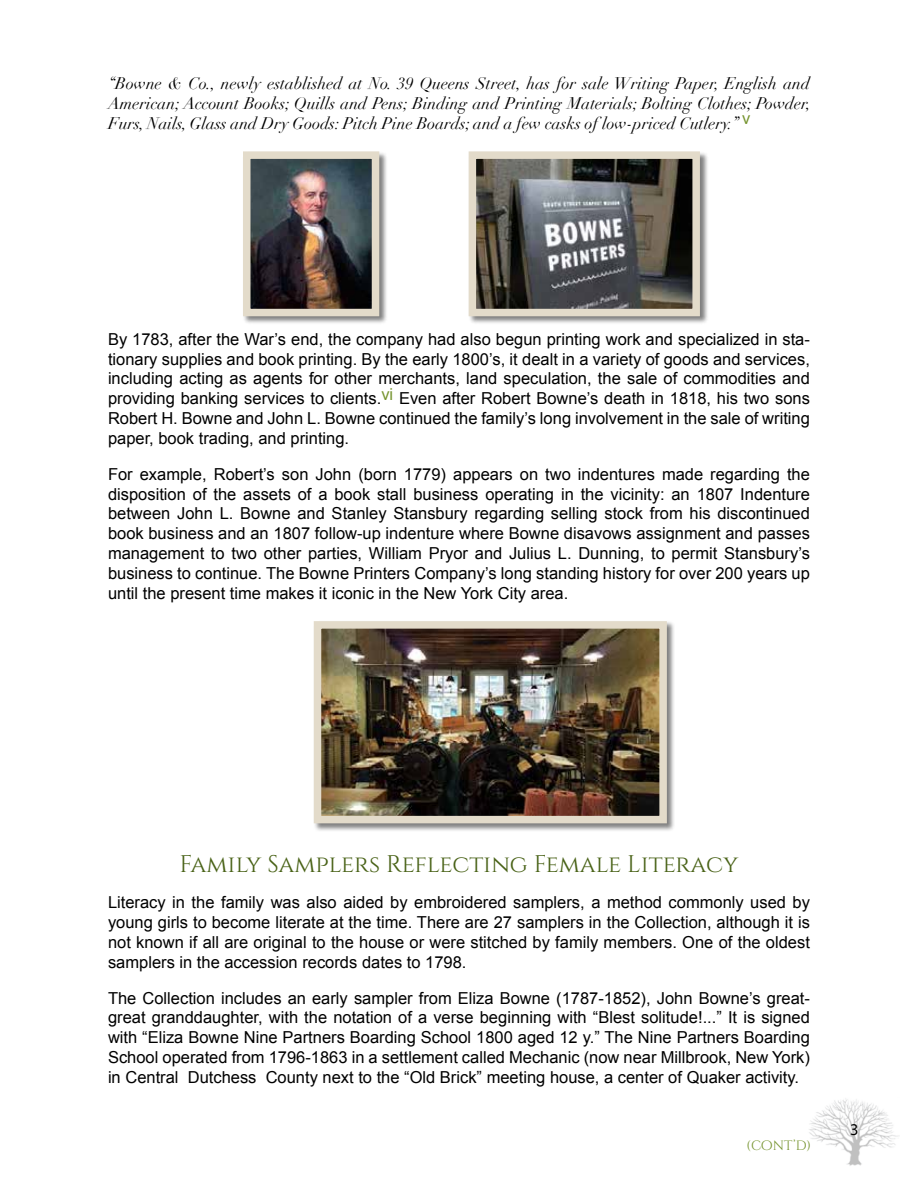
<style>
.page{position:relative;width:918px;height:1188px;background:#fff}
.page>*{position:absolute;margin:0;border:0;box-sizing:border-box;transform-origin:0 0}
.t1{font:24px "Cinzel";color:#496217}
.t2{font:16.5px/19.8px "Arial";color:#000;text-align:justify}
.t3{font:italic 16.5px/19.8px "Didot";color:#000;text-align:justify}
.t4{font:16.5px "Myriad Pro";color:#000}
.t5{font:13.5px "Cinzel Decorative";color:#76942f}
</style>
<div class="page">
<img style="left:809px;top:1098px;width:90px;height:68px">
<div style="left:242px;top:151px;width:146px;height:174px;background:#000;opacity:.5"></div>
<img style="left:252px;top:160px;width:118px;height:147px">
<div style="left:243px;top:151px;width:136px;height:165px;border:8px solid #e3dbca"></div>
<div style="left:468px;top:151px;width:240px;height:174px;background:#000;opacity:.5"></div>
<img style="left:478px;top:160px;width:213px;height:147px">
<div style="left:469px;top:151px;width:231px;height:165px;border:8px solid #e3dbca"></div>
<div style="left:313px;top:620px;width:362px;height:212px;background:#000;opacity:.5"></div>
<img style="left:323px;top:630px;width:335px;height:184px">
<div style="left:314px;top:621px;width:353px;height:202px;border:8px solid #e3dbca"></div>
<p class="t3" style="left:108px;top:74px;width:704px">“Bowne &amp; Co., newly established at No. 39 Queens Street, has for sale Writing Paper, English and American; Account Books; Quills and Pens; Binding and Printing Materials; Bolting Clothes; Powder, Furs, Nails, Glass and Dry Goods: Pitch Pine Boards; and a few casks of low-priced Cutlery.” <sup>v</sup></p>
<p class="t2" style="left:108px;top:329px;width:704px">By 1783, after the War’s end, the company had also begun printing work and specialized in sta&shy;tionary supplies and book printing. By the early 1800’s, it dealt in a variety of goods and services, including acting as agents for other merchants, land speculation, the sale of commodities and providing banking services to clients.<sup>vi</sup> Even after Robert Bowne’s death in 1818, his two sons Robert H. Bowne and John L. Bowne continued the family’s long involvement in the sale of writing paper, book trading, and printing.</p>
<p class="t2" style="left:108px;top:464px;width:704px">For example, Robert’s son John (born 1779) appears on two indentures made regarding the disposition of the assets of a book stall business operating in the vicinity: an 1807 Indenture between John L. Bowne and Stanley Stansbury regarding selling stock from his discontinued book business and an 1807 follow-up indenture where Bowne disavows assignment and passes management to two other parties, William Pryor and Julius L. Dunning, to permit Stansbury’s business to continue. The Bowne Printers Company’s long standing history for over 200 years up until the present time makes it iconic in the New York City area.</p>
<h1 class="t1" style="left:180px;top:850px;width:560px">Family Samplers Reflecting Female Literacy</h1>
<p class="t2" style="left:108px;top:893px;width:703px">Literacy in the family was also aided by embroidered samplers, a method commonly used by young girls to become literate at the time. There are 27 samplers in the Collection, although it is not known if all are original to the house or were stitched by family members. One of the oldest samplers in the accession records dates to 1798.</p>
<p class="t2" style="left:108px;top:988px;width:703px">The Collection includes an early sampler from Eliza Bowne (1787-1852), John Bowne’s great&shy;great granddaughter, with the notation of a verse beginning with “Blest solitude!...” It is signed with “Eliza Bowne Nine Partners Boarding School 1800 aged 12 y.” The Nine Partners Boarding School operated from 1796-1863 in a settlement called Mechanic (now near Millbrook, New York) in Central Dutchess County next to the “Old Brick” meeting house, a center of Quaker activity.</p>
<p class="t5" style="left:746px;top:1137px;width:66px">(CONT’D)</p>
<p class="t4" style="left:850px;top:1119px;width:10px">3</p>
</div>
